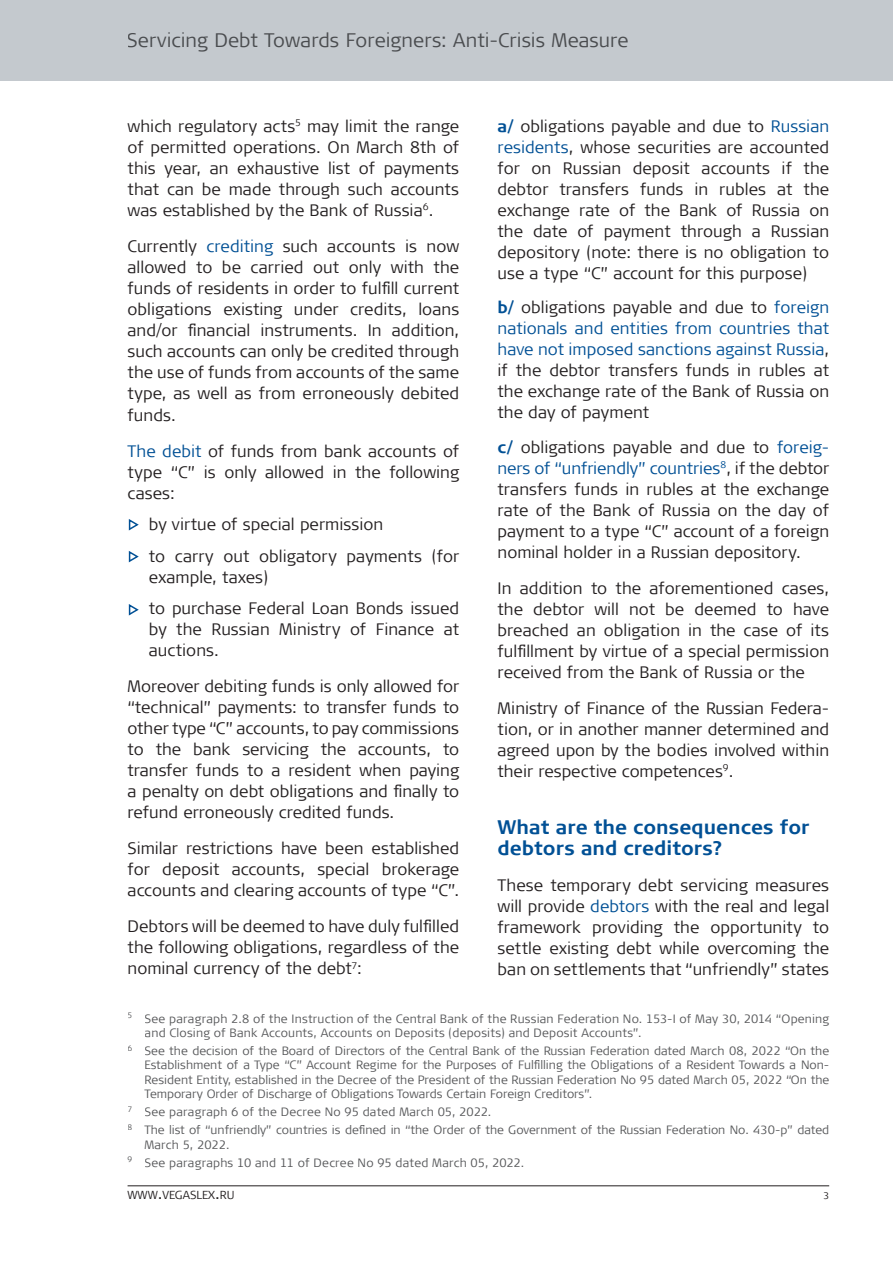
<style>
.page{position:relative;width:893px;height:1263px;background:#fff}
.page>*{position:absolute;margin:0;border:0;box-sizing:border-box;transform-origin:0 0}
.t1{font:300 19.5px "Signa Offc Pro";color:#4a4c4f}
.t2{font:700 19.5px/21px "Signa Offc Pro";color:#015095}
.t3{font:300 16.5px/21px "Signa Offc Pro";color:#231f20;text-align:justify}
.t4{font:300 12px/14.4px "Signa Offc Pro";letter-spacing:.01em;color:#57585a}
.t5{font:300 11.55px "Signa Offc Pro";color:#231f20}
.t6{font:300 9.6px "Signa Offc Pro";color:#231f20}
.s1{color:#015095}
.s2{font-weight:700;color:#015095}
.s3{font-size:16.5px}
</style>
<div class="page">
<div style="left:0;top:0;width:893px;height:81px;background:#c4c9ce"></div>
<hr style="left:128px;top:1185px;width:701px;height:1px;background:#231f20">
<svg style="left:128px;top:519px;width:11px;height:12px"></svg>
<svg style="left:128px;top:551px;width:11px;height:12px"></svg>
<svg style="left:128px;top:604px;width:11px;height:12px"></svg>
<p class="t1" style="left:127px;top:27px;width:503px">Servicing Debt Towards Foreigners: Anti-Crisis Measure</p>
<p class="t3" style="left:128px;top:115px;width:333px">which regulatory acts<sup>5</sup> may limit the range of permitted operations. On March 8th of this year, an exhaustive list of payments that can be made through such accounts was established by the Bank of Russia<sup>6</sup>.</p>
<p class="t3" style="left:128px;top:235px;width:333px">Currently <span class="s1">crediting</span> such accounts is now allowed to be carried out only with the funds of residents in order to fulfill current obligations existing under credits, loans and/or financial instruments. In addition, such accounts can only be credited through the use of funds from accounts of the same type, as well as from erroneously debited funds.</p>
<p class="t3" style="left:128px;top:439px;width:333px"><span class="s1">The debit</span> of funds from bank accounts of type “C” is only allowed in the following cases:</p>
<p class="t3" style="left:149px;top:508px;width:312px;line-height:31.5px">by virtue of special permission<br>to carry out obligatory payments (for</p>
<p class="t3" style="left:149px;top:560px;width:312px;line-height:31.5px">example, taxes)<br>to purchase Federal Loan Bonds issued</p>
<p class="t3" style="left:149px;top:618px;width:312px">by the Russian Ministry of Finance at auctions.</p>
<p class="t3" style="left:128px;top:675px;width:333px">Moreover debiting funds is only allowed for “technical” payments: to transfer funds to other type “C” accounts, to pay commissions to the bank servicing the accounts, to transfer funds to a resident when paying a penalty on debt obligations and finally to refund erroneously credited funds.</p>
<p class="t3" style="left:128px;top:837px;width:333px">Similar restrictions have been established for deposit accounts, special brokerage accounts and clearing accounts of type “C”.</p>
<p class="t3" style="left:128px;top:915px;width:333px">Debtors will be deemed to have duly fulfilled the following obligations, regardless of the nominal currency of the debt<sup>7</sup>:</p>
<p class="t3" style="left:497px;top:115px;width:333px"><span class="s2">a/</span> obligations payable and due to <span class="s1">Russian residents</span>, whose securities are accounted for on Russian deposit accounts if the debtor transfers funds in rubles at the exchange rate of the Bank of Russia on the date of payment through a Russian depository (note: there is no obligation to use a type “C” account for this purpose)</p>
<p class="t3" style="left:497px;top:296px;width:333px"><span class="s2">b/</span> obligations payable and due to <span class="s1">foreign nationals and entities from countries that have not imposed sanctions against Russia</span>, if the debtor transfers funds in rubles at the exchange rate of the Bank of Russia on the day of payment</p>
<p class="t3" style="left:497px;top:436px;width:333px"><span class="s2">c/</span> obligations payable and due to <span class="s1">foreig&shy;ners of “unfriendly” countries</span><sup>8</sup>, if the debtor transfers funds in rubles at the exchange rate of the Bank of Russia on the day of payment to a type “C” account of a foreign nominal holder in a Russian depository.</p>
<p class="t3" style="left:497px;top:577px;width:333px">In addition to the aforementioned cases, the debtor will not be deemed to have breached an obligation in the case of its fulfillment by virtue of a special permission received from the Bank of Russia or the</p>
<p class="t3" style="left:497px;top:697px;width:333px">Ministry of Finance of the Russian Federa&shy;tion, or in another manner determined and agreed upon by the bodies involved within their respective competences<sup>9</sup>.</p>
<p class="t2" style="left:497px;top:816px;width:314px">What are the consequences for debtors and creditors?</p>
<p class="t3" style="left:497px;top:874px;width:333px">These temporary debt servicing measures will provide <span class="s1">debtors</span> with the real and legal framework providing the opportunity to settle existing debt while overcoming the ban on settlements that “unfriendly” states</p>
<p class="t4" style="left:145px;top:1011px;width:686px;text-indent:-17px"><sup>5</sup> See paragraph 2.8 of the Instruction of the Central Bank of the Russian Federation No. 153-I of May 30, 2014 “Opening and Closing of Bank Accounts, Accounts on Deposits (deposits) and Deposit Accounts”.</p>
<p class="t4" style="left:145px;top:1043px;width:686px;text-align:justify;text-indent:-17px"><sup>6</sup> See the decision of the Board of Directors of the Central Bank of the Russian Federation dated March 08, 2022 “On the Establishment of a Type “C” Account Regime for the Purposes of Fulfilling the Obligations of a Resident Towards a Non-Resident Entity, established in the Decree of the President of the Russian Federation No 95 dated March 05, 2022 “On the Temporary Order of Discharge of Obligations Towards Certain Foreign Creditors”.</p>
<p class="t4" style="left:128px;top:1102px;width:703px;line-height:18px"><sup>7</sup> See paragraph 6 of the Decree No 95 dated March 05, 2022.<br><sup>8</sup> The list of “unfriendly” countries is defined in “the Order of the Government of the Russian Federation No. 430-р” dated</p>
<p class="t4" style="left:128px;top:1135px;width:398px;line-height:18px;text-indent:17px">March 5, 2022.<br><sup>9</sup> See paragraphs 10 and 11 of Decree No 95 dated March 05, 2022.</p>
<p class="t5" style="left:128px;top:1187px;width:108px">WWW<span class="s3">.</span>VEGASLEX<span class="s3">.</span>RU</p>
<p class="t6" style="left:823px;top:1189px;width:7px">3</p>
</div>
